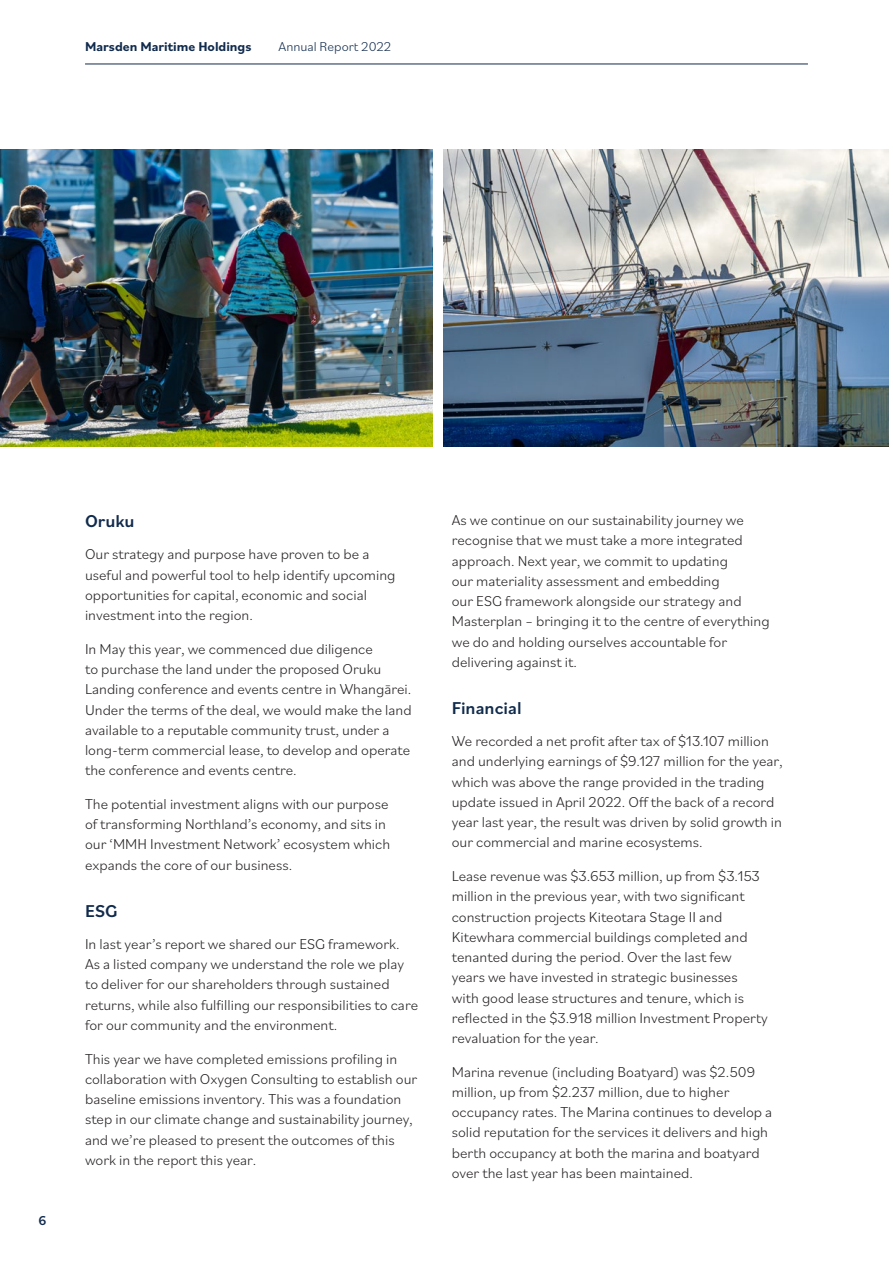
<style>
.page{position:relative;width:893px;height:1263px;background:#fff}
.page>*{position:absolute;margin:0;border:0;box-sizing:border-box;transform-origin:0 0}
.t1{font:500 18px "Bilo";color:#112b4d}
.t2{font:300 15px/20.2px "Bilo";color:#231f20}
.t3{font:700 13.5px "Bilo";color:#112b4d}
.t4{font:300 13.5px "Bilo";color:#112b4d}
.t5{font:500 13.5px "Bilo";color:#112b4d}
</style>
<div class="page">
<img style="left:0;top:149px;width:433px;height:297px">
<img style="left:443px;top:149px;width:445px;height:297px">
<hr style="left:85px;top:64px;width:723px;height:1px;background:#112b4d">
<p class="t3" style="left:85px;top:38px;width:168px">Marsden Maritime Holdings</p>
<p class="t4" style="left:279px;top:38px;width:114px">Annual Report 2022</p>
<p class="t5" style="left:39px;top:1211px;width:9px">6</p>
<p class="t1" style="left:85px;top:509px;width:51px">Oruku</p>
<p class="t2" style="left:85px;top:544px;width:312px">Our strategy and purpose have proven to be a useful and powerful tool to help identify upcoming opportunities for capital, economic and social investment into the region.</p>
<p class="t2" style="left:85px;top:638px;width:328px">In May this year, we commenced due diligence<br>to purchase the land under the proposed Oruku Landing conference and events centre in Whangārei.<br>Under the terms of the deal, we would make the land available to a reputable community trust, under a long-term commercial lease, to develop and operate the conference and events centre.</p>
<p class="t2" style="left:85px;top:793px;width:307px">The potential investment aligns with our purpose of transforming Northland’s economy, and sits in our ‘MMH Investment Network’ ecosystem which expands the core of our business.</p>
<p class="t1" style="left:85px;top:898px;width:34px">ESG</p>
<p class="t2" style="left:85px;top:933px;width:335px">In last year’s report we shared our ESG framework.<br>As a listed company we understand the role we play to deliver for our shareholders through sustained returns, while also fulfilling our responsibilities to care for our community and the environment.</p>
<p class="t2" style="left:85px;top:1048px;width:334px">This year we have completed emissions profiling in collaboration with Oxygen Consulting to establish our baseline emissions inventory. This was a foundation step in our climate change and sustainability journey, and we’re pleased to present the outcomes of this work in the report this year.</p>
<p class="t2" style="left:452px;top:509px;width:319px">As we continue on our sustainability journey we recognise that we must take a more integrated approach. Next year, we commit to updating<br>our materiality assessment and embedding<br>our ESG framework alongside our strategy and Masterplan – bringing it to the centre of everything we do and holding ourselves accountable for delivering against it.</p>
<p class="t1" style="left:452px;top:695px;width:71px">Financial</p>
<p class="t2" style="left:452px;top:730px;width:332px">We recorded a net profit after tax of $13.107 million and underlying earnings of $9.127 million for the year, which was above the range provided in the trading update issued in April 2022. Off the back of a record year last year, the result was driven by solid growth in our commercial and marine ecosystems.</p>
<p class="t2" style="left:452px;top:865px;width:317px">Lease revenue was $3.653 million, up from $3.153 million in the previous year, with two significant construction projects Kiteotara Stage II and Kitewhara commercial buildings completed and tenanted during the period. Over the last few years we have invested in strategic businesses with good lease structures and tenure, which is reflected in the $3.918 million Investment Property revaluation for the year.</p>
<p class="t2" style="left:452px;top:1061px;width:322px">Marina revenue (including Boatyard) was $2.509 million, up from $2.237 million, due to higher occupancy rates. The Marina continues to develop a solid reputation for the services it delivers and high berth occupancy at both the marina and boatyard over the last year has been maintained.</p>
</div>
